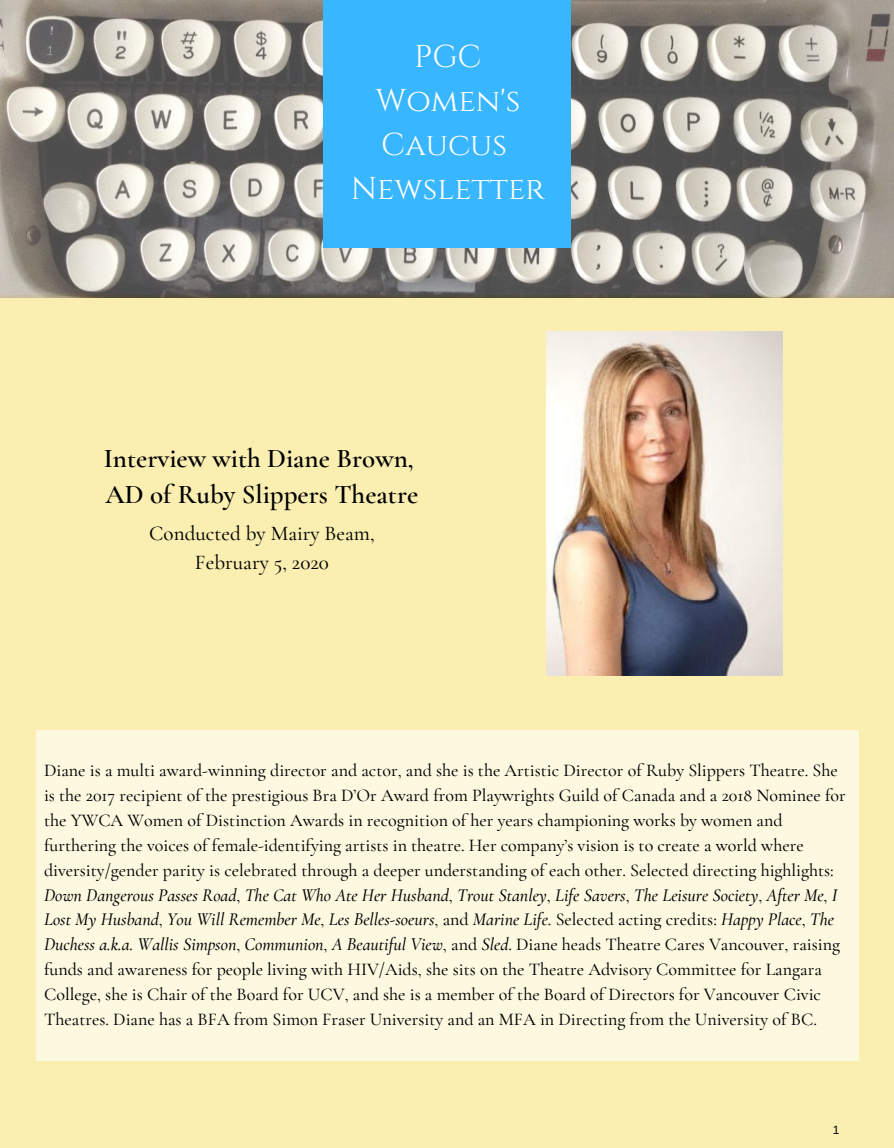
<style>
.page{position:relative;width:894px;height:1148px;background:#fff}
.page>*{position:absolute;margin:0;border:0;box-sizing:border-box;transform-origin:0 0}
.t1{font:31.5px/44px "Cinzel";color:#fff;text-align:center}
.t2{font:600 27px/36.8px "Cormorant Garamond";color:#000}
.t3{font:500 21px/29.2px "Cormorant Garamond";color:#000;text-align:center}
.t4{font:500 18px/24.8px "Cormorant Garamond";color:#000}
.t5{font:12px "Arimo";color:#000}
.s1{font-style:italic}
</style>
<div class="page">
<div style="left:0;top:0;width:893px;height:1147px;background:#faeeb1"></div>
<img style="left:0;top:0;width:893px;height:297px">
<div style="left:323px;top:0;width:248px;height:248px;background:#38b6ff"></div>
<div style="left:36px;top:730px;width:822px;height:330px;background:#fdf8e0"></div>
<img style="left:546px;top:331px;width:236px;height:344px">
<h1 class="t1" style="left:350px;top:35px;width:196px">PGC<br>Women's<br>Caucus<br>Newsletter</h1>
<h2 class="t2" style="left:104px;top:439px;width:316px">Interview with Diane Brown,<br>AD of Ruby Slippers Theatre</h2>
<p class="t3" style="left:149px;top:518px;width:227px">Conducted by Mairy Beam,<br>February 5, 2020</p>
<p class="t4" style="left:44px;top:758px;width:803px">Diane is a multi award-winning director and actor, and she is the Artistic Director of Ruby Slippers Theatre. She is the 2017 recipient of the prestigious Bra D’Or Award from Playwrights Guild of Canada and a 2018 Nominee for the YWCA Women of Distinction Awards in recognition of her years championing works by women and furthering the voices of female-identifying artists in theatre. Her company’s vision is to create a world where diversity/gender parity is celebrated through a deeper understanding of each other. Selected directing highlights:<br><span class="s1">Down Dangerous Passes Road</span>, <span class="s1">The Cat Who Ate Her Husband</span>, <span class="s1">Trout Stanley</span>, <span class="s1">Life Savers</span>, <span class="s1">The Leisure Society</span>, <span class="s1">After Me</span>, <span class="s1">I Lost My Husband</span>, <span class="s1">You Will Remember Me</span>, <span class="s1">Les Belles-soeurs</span>, and <span class="s1">Marine Life</span>. Selected acting credits: <span class="s1">Happy Place</span>, <span class="s1">The Duchess a.k.a. Wallis Simpson</span>, <span class="s1">Communion</span>, <span class="s1">A Beautiful View</span>, and <span class="s1">Sled</span>. Diane heads Theatre Cares Vancouver, raising funds and awareness for people living with HIV/Aids, she sits on the Theatre Advisory Committee for Langara College, she is Chair of the Board for UCV, and she is a member of the Board of Directors for Vancouver Civic Theatres. Diane has a BFA from Simon Fraser University and an MFA in Directing from the University of BC.</p>
<p class="t5" style="left:832px;top:1122px;width:8px">1</p>
</div>
